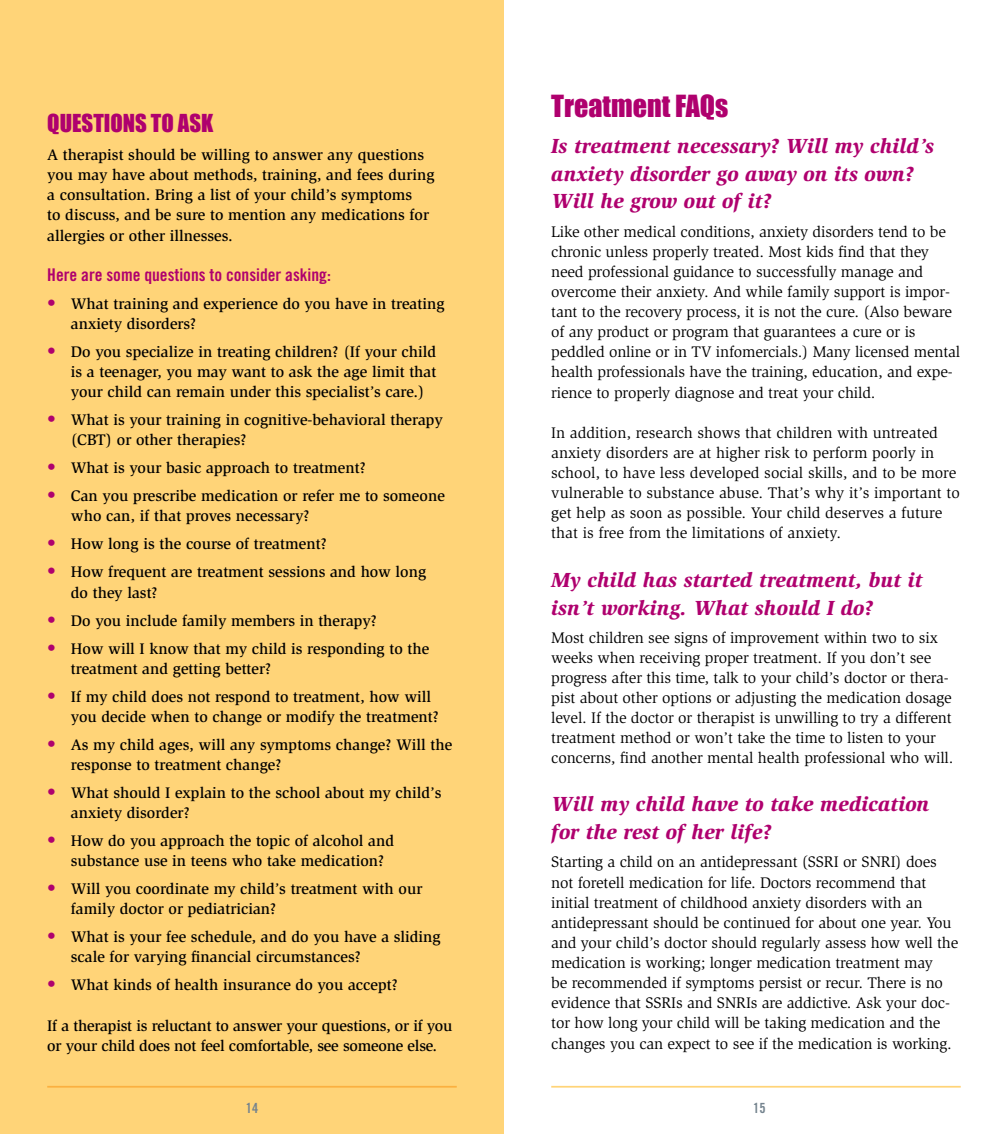
<style>
.page{position:relative;width:1008px;height:1134px;background:#fff}
.page>*{position:absolute;margin:0;border:0;box-sizing:border-box;transform-origin:0 0}
.t1{font:28px "Impact";color:#af006e}
.t2{font:22.75px "Impact";color:#af006e}
.t3{font:italic 900 21px/28px "Slimbach Std";color:#af006e}
.t4{font:17.5px "Trade Gothic LT Std Bd Cn 20";color:#af006e}
.t5{font:15.75px/20.1px "Slimbach Std";letter-spacing:-.01em;color:#000}
.t6{font:500 15.75px/20.1px "Slimbach Std";color:#000}
.t7{font:14px "Trade Gothic LT Std Bd Cn 20";color:#74838e}
.s1{font-family:"Trade Gothic LT Std Bd Cn 20";font-weight:400;font-size:17.5px;color:#af006e}
</style>
<div class="page">
<div style="left:0;top:0;width:504px;height:1134px;background:#ffd478"></div>
<hr style="left:551px;top:1086px;width:410px;height:2px;background:#ffd478">
<hr style="left:47px;top:1086px;width:410px;height:2px;background:#fbb040">
<h2 class="t2" style="left:47px;top:106px;width:168px">QUESTIONS TO ASK</h2>
<p class="t6" style="left:47px;top:145px;width:389px">A therapist should be willing to answer any questions you may have about methods, training, and fees during a consultation. Bring a list of your child’s symptoms<br>to discuss, and be sure to mention any medications for allergies or other illnesses.</p>
<p class="t4" style="left:47px;top:264px;width:285px">Here are some questions to consider asking:</p>
<p class="t6" style="left:71px;top:293px;width:375px;text-indent:-24px"><span class="s1">•</span> What training and experience do you have in treating anxiety disorders?</p>
<p class="t6" style="left:71px;top:341px;width:367px;text-align:justify;text-indent:-24px"><span class="s1">•</span> Do you specialize in treating children? (If your child is a teenager, you may want to ask the age limit that your child can remain under this specialist’s care.)</p>
<p class="t6" style="left:71px;top:410px;width:373px;text-indent:-24px"><span class="s1">•</span> What is your training in cognitive-behavioral therapy (CBT) or other therapies?</p>
<p class="t6" style="left:47px;top:458px;width:320px"><span class="s1">•</span> What is your basic approach to treatment?</p>
<p class="t6" style="left:71px;top:486px;width:376px;text-indent:-24px"><span class="s1">•</span> Can you prescribe medication or refer me to someone who can, if that proves necessary?</p>
<p class="t6" style="left:47px;top:534px;width:281px"><span class="s1">•</span> How long is the course of treatment?</p>
<p class="t6" style="left:71px;top:562px;width:357px;text-indent:-24px"><span class="s1">•</span> How frequent are treatment sessions and how long do they last?</p>
<p class="t6" style="left:47px;top:610px;width:331px"><span class="s1">•</span> Do you include family members in therapy?</p>
<p class="t6" style="left:71px;top:638px;width:360px;text-indent:-24px"><span class="s1">•</span> How will I know that my child is responding to the treatment and getting better?</p>
<p class="t6" style="left:71px;top:686px;width:370px;text-indent:-24px"><span class="s1">•</span> If my child does not respond to treatment, how will you decide when to change or modify the treatment?</p>
<p class="t6" style="left:71px;top:734px;width:383px;text-indent:-24px"><span class="s1">•</span> As my child ages, will any symptoms change? Will the response to treatment change?</p>
<p class="t6" style="left:71px;top:782px;width:372px;text-indent:-24px"><span class="s1">•</span> What should I explain to the school about my child’s anxiety disorder?</p>
<p class="t6" style="left:71px;top:831px;width:325px;text-indent:-24px"><span class="s1">•</span> How do you approach the topic of alcohol and substance use in teens who take medication?</p>
<p class="t6" style="left:71px;top:879px;width:353px;text-indent:-24px"><span class="s1">•</span> Will you coordinate my child’s treatment with our family doctor or pediatrician?</p>
<p class="t6" style="left:71px;top:927px;width:371px;text-indent:-24px"><span class="s1">•</span> What is your fee schedule, and do you have a sliding scale for varying financial circumstances?</p>
<p class="t6" style="left:47px;top:975px;width:352px"><span class="s1">•</span> What kinds of health insurance do you accept?</p>
<p class="t6" style="left:47px;top:1015px;width:407px">If a therapist is reluctant to answer your questions, or if you or your child does not feel comfortable, see someone else.</p>
<h1 class="t1" style="left:551px;top:84px;width:179px">TREATMENT FAQS</h1>
<h3 class="t3" style="left:551px;top:131px;width:384px">Is treatment necessary? Will my child’s anxiety disorder go away on its own?<br>Will he grow out of it?</h3>
<p class="t5" style="left:551px;top:221px;width:411px">Like other medical conditions, anxiety disorders tend to be chronic unless properly treated. Most kids find that they need professional guidance to successfully manage and overcome their anxiety. And while family support is impor&shy;tant to the recovery process, it is not the cure. (Also beware of any product or program that guarantees a cure or is peddled online or in TV infomercials.) Many licensed mental health professionals have the training, education, and expe&shy;rience to properly diagnose and treat your child.</p>
<p class="t5" style="left:551px;top:423px;width:410px">In addition, research shows that children with untreated anxiety disorders are at higher risk to perform poorly in school, to have less developed social skills, and to be more vulnerable to substance abuse. That’s why it’s important to get help as soon as possible. Your child deserves a future that is free from the limitations of anxiety.</p>
<h3 class="t3" style="left:551px;top:565px;width:373px">My child has started treatment, but it isn’t working. What should I do?</h3>
<p class="t5" style="left:551px;top:627px;width:404px">Most children see signs of improvement within two to six weeks when receiving proper treatment. If you don’t see progress after this time, talk to your child’s doctor or thera&shy;pist about other options or adjusting the medication dosage level. If the doctor or therapist is unwilling to try a different treatment method or won’t take the time to listen to your concerns, find another mental health professional who will.</p>
<h3 class="t3" style="left:551px;top:790px;width:380px">Will my child have to take medication for the rest of her life?</h3>
<p class="t5" style="left:551px;top:852px;width:409px">Starting a child on an antidepressant (SSRI or SNRI) does not foretell medication for life. Doctors recommend that initial treatment of childhood anxiety disorders with an antidepressant should be continued for about one year. You and your child’s doctor should regularly assess how well the medication is working; longer medication treatment may<br>be recommended if symptoms persist or recur. There is no evidence that SSRIs and SNRIs are addictive. Ask your doc&shy;tor how long your child will be taking medication and the changes you can expect to see if the medication is working.</p>
<p class="t7" style="left:246px;top:1099px;width:14px">14</p>
<p class="t7" style="left:753px;top:1099px;width:14px">15</p>
</div>
